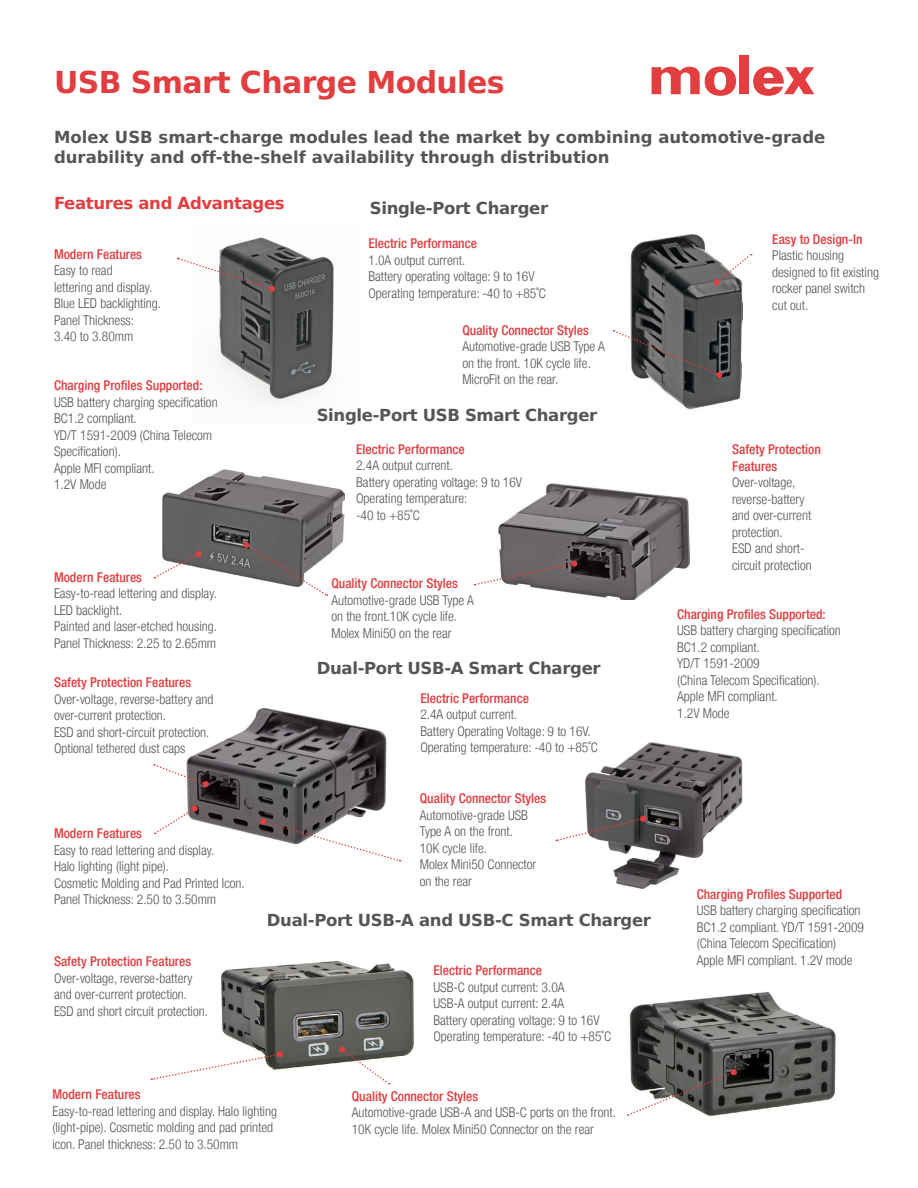
<style>
.page{position:relative;width:918px;height:1188px;background:#fff}
.page>*{position:absolute;margin:0;border:0;box-sizing:border-box;transform-origin:0 0}
.t1{font:700 30px "Bitstream Vera Sans";letter-spacing:-.02em;color:#e23d3f}
.t2{font:700 16.5px/19.5px "Bitstream Vera Sans";color:#545656}
.t3{font:700 16.5px "Bitstream Vera Sans";letter-spacing:-.02em;color:#545656}
.t4{font:700 16.5px "Bitstream Vera Sans";letter-spacing:-.02em;color:#e23d3f}
.t5{font:300 condensed 13.5px/16.5px "Helvetica Neue LT";color:#545656}
.t6{font:500 condensed 13.5px/16.5px "Helvetica Neue LT";color:#e23d3f}
</style>
<div class="page">
<img style="left:221px;top:960px;width:193px;height:109px">
<img style="left:629px;top:991px;width:207px;height:122px">
<img style="left:163px;top:469px;width:181px;height:108px">
<img style="left:555px;top:742px;width:188px;height:147px">
<img style="left:498px;top:484px;width:192px;height:116px">
<img style="left:186px;top:708px;width:216px;height:153px">
<img style="left:630px;top:235px;width:112px;height:175px">
<img style="left:219px;top:237px;width:115px;height:166px">
<svg style="left:177px;top:257px;width:98px;height:35px"></svg>
<svg style="left:714px;top:254px;width:38px;height:31px"></svg>
<svg style="left:613px;top:329px;width:109px;height:49px"></svg>
<svg style="left:154px;top:551px;width:48px;height:28px"></svg>
<svg style="left:243px;top:542px;width:85px;height:54px"></svg>
<svg style="left:556px;top:816px;width:90px;height:26px"></svg>
<svg style="left:151px;top:1051px;width:132px;height:29px"></svg>
<svg style="left:339px;top:1047px;width:51px;height:38px"></svg>
<svg style="left:260px;top:819px;width:141px;height:43px"></svg>
<svg style="left:154px;top:805px;width:44px;height:30px"></svg>
<svg style="left:153px;top:764px;width:56px;height:23px"></svg>
<svg style="left:627px;top:1069px;width:110px;height:47px"></svg>
<svg style="left:474px;top:561px;width:103px;height:25px"></svg>
<div style="left:739px;top:56px;width:10px;height:38px;background:#e23d3f"></div>
<svg style="left:652px;top:66px;width:84px;height:30px"></svg>
<svg style="left:753px;top:67px;width:61px;height:29px"></svg>
<h1 class="t1" style="left:54px;top:65px;width:452px">USB Smart Charge Modules</h1>
<p class="t2" style="left:54px;top:128px;width:773px">Molex USB smart-charge modules lead the market by combining automotive-grade durability and off-the-shelf availability through distribution</p>
<p class="t4" style="left:54px;top:193px;width:232px">Features and Advantages</p>
<p class="t3" style="left:370px;top:198px;width:180px">Single-Port Charger</p>
<p class="t6" style="left:54px;top:245px;width:90px">Modern Features</p>
<p class="t5" style="left:54px;top:262px;width:109px">Easy to read<br>lettering and display.<br>Blue LED backlighting.<br>Panel Thickness:<br>3.40 to 3.80mm</p>
<p class="t6" style="left:54px;top:377px;width:150px">Charging Profiles Supported:</p>
<p class="t5" style="left:54px;top:394px;width:165px">USB battery charging specification<br>BC1.2 compliant.<br>YD/T 1591-2009 (China Telecom<br>Specification).<br>Apple MFI compliant.<br>1.2V Mode</p>
<p class="t6" style="left:54px;top:568px;width:90px">Modern Features</p>
<p class="t5" style="left:54px;top:585px;width:165px">Easy-to-read lettering and display.<br>LED backlight.<br>Painted and laser-etched housing.<br>Panel Thickness: 2.25 to 2.65mm</p>
<p class="t6" style="left:54px;top:674px;width:139px">Safety Protection Features</p>
<p class="t5" style="left:54px;top:691px;width:161px">Over-voltage, reverse-battery and over-current protection.<br>ESD and short-circuit protection.<br>Optional tethered dust caps</p>
<p class="t6" style="left:54px;top:825px;width:90px">Modern Features</p>
<p class="t5" style="left:54px;top:842px;width:192px">Easy to read lettering and display.<br>Halo lighting (light pipe).<br>Cosmetic Molding and Pad Printed Icon.<br>Panel Thickness: 2.50 to 3.50mm</p>
<p class="t6" style="left:54px;top:953px;width:139px">Safety Protection Features</p>
<p class="t5" style="left:54px;top:970px;width:156px">Over-voltage, reverse-battery and over-current protection.<br>ESD and short circuit protection.</p>
<p class="t6" style="left:368px;top:235px;width:110px">Electric Performance</p>
<p class="t5" style="left:368px;top:251px;width:179px">1.0A output current.<br>Battery operating voltage: 9 to 16V<br>Operating temperature: -40 to +85˚C</p>
<p class="t6" style="left:462px;top:322px;width:128px">Quality Connector Styles</p>
<p class="t5" style="left:462px;top:338px;width:144px">Automotive-grade USB Type A on the front. 10K cycle life.<br>MicroFit on the rear.</p>
<p class="t3" style="left:317px;top:405px;width:282px">Single-Port USB Smart Charger</p>
<p class="t6" style="left:356px;top:440px;width:110px">Electric Performance</p>
<p class="t5" style="left:356px;top:457px;width:168px">2.4A output current.<br>Battery operating voltage: 9 to 16V<br>Operating temperature:<br>-40 to +85˚C</p>
<p class="t6" style="left:331px;top:575px;width:128px">Quality Connector Styles</p>
<p class="t5" style="left:331px;top:592px;width:144px">Automotive-grade USB Type A on the front.10K cycle life.<br>Molex Mini50 on the rear</p>
<p class="t3" style="left:317px;top:659px;width:285px">Dual-Port USB-A Smart Charger</p>
<p class="t6" style="left:420px;top:690px;width:110px">Electric Performance</p>
<p class="t5" style="left:420px;top:706px;width:179px">2.4A output current.<br>Battery Operating Voltage: 9 to 16V.<br>Operating temperature: -40 to +85˚C</p>
<p class="t6" style="left:420px;top:790px;width:128px">Quality Connector Styles</p>
<p class="t5" style="left:420px;top:807px;width:118px">Automotive-grade USB<br>Type A on the front.<br>10K cycle life.<br>Molex Mini50 Connector on the rear</p>
<p class="t3" style="left:267px;top:911px;width:386px">Dual-Port USB-A and USB-C Smart Charger</p>
<p class="t6" style="left:433px;top:962px;width:110px">Electric Performance</p>
<p class="t5" style="left:433px;top:979px;width:179px">USB-C output current: 3.0A<br>USB-A output current: 2.4A<br>Battery operating voltage: 9 to 16V<br>Operating temperature: -40 to +85˚C</p>
<p class="t6" style="left:53px;top:1086px;width:90px">Modern Features</p>
<p class="t5" style="left:53px;top:1103px;width:226px">Easy-to-read lettering and display. Halo lighting (light-pipe). Cosmetic molding and pad printed icon. Panel thickness: 2.50 to 3.50mm</p>
<p class="t6" style="left:352px;top:1088px;width:128px">Quality Connector Styles</p>
<p class="t5" style="left:352px;top:1104px;width:266px">Automotive-grade USB-A and USB-C ports on the front.<br>10K cycle life. Molex Mini50 Connector on the rear</p>
<p class="t6" style="left:772px;top:230px;width:92px">Easy to Design-In</p>
<p class="t5" style="left:772px;top:247px;width:108px">Plastic housing designed to fit existing rocker panel switch cut out.</p>
<p class="t6" style="left:732px;top:441px;width:90px">Safety Protection<br>Features</p>
<p class="t5" style="left:732px;top:474px;width:81px">Over-voltage, reverse-battery and over-current protection.<br>ESD and short&shy;circuit protection</p>
<p class="t6" style="left:677px;top:605px;width:150px">Charging Profiles Supported:</p>
<p class="t5" style="left:677px;top:622px;width:165px">USB battery charging specification<br>BC1.2 compliant.<br>YD/T 1591-2009<br>(China Telecom Specification).<br>Apple MFI compliant.<br>1.2V Mode</p>
<p class="t6" style="left:697px;top:885px;width:147px">Charging Profiles Supported</p>
<p class="t5" style="left:697px;top:902px;width:169px">USB battery charging specification BC1.2 compliant. YD/T 1591-2009 (China Telecom Specification)<br>Apple MFI compliant. 1.2V mode</p>
</div>
